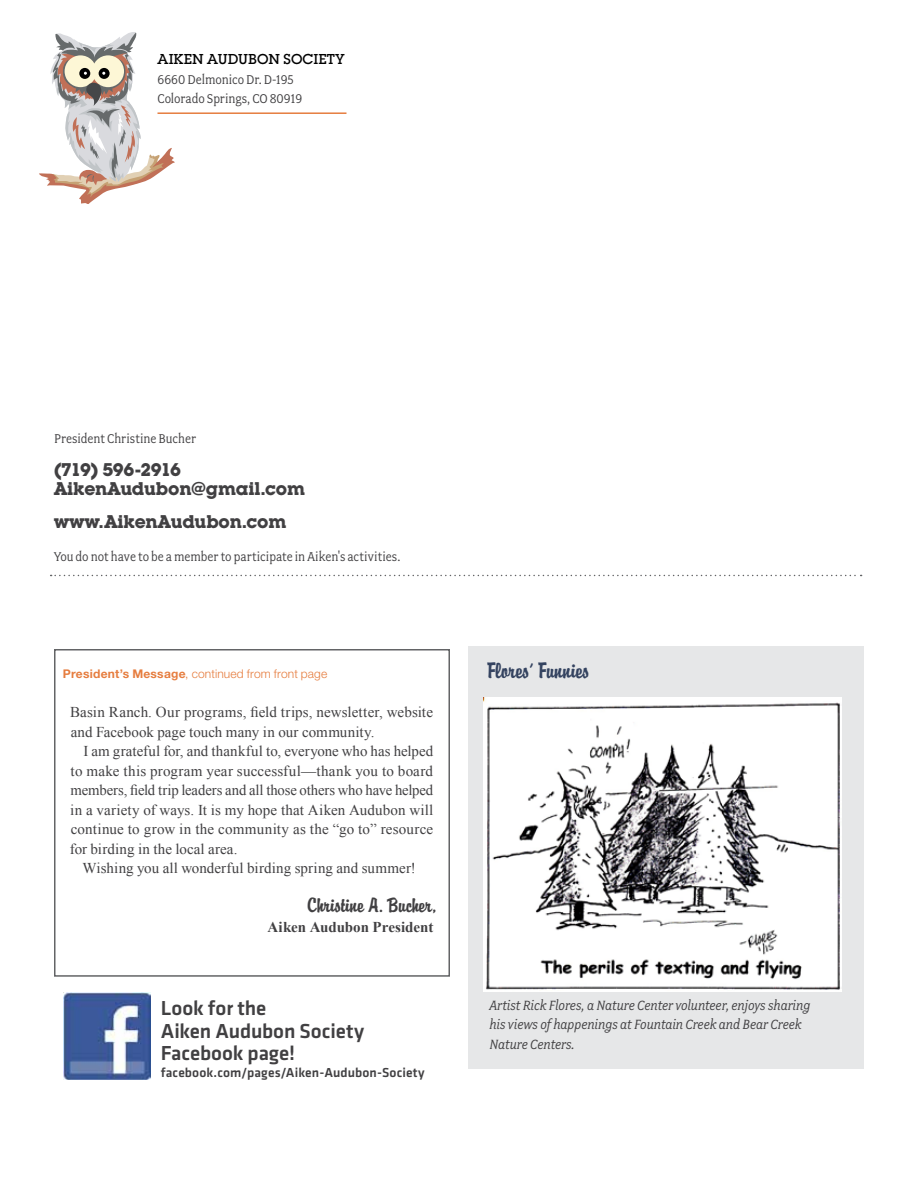
<style>
.page{position:relative;width:918px;height:1188px;background:#fff}
.page>*{position:absolute;margin:0;border:0;box-sizing:border-box;transform-origin:0 0}
.t1{font:500 21px/22.8px "Klavika";letter-spacing:-.005em;color:#414042}
.t2{font:19.5px "Brody";letter-spacing:-.005em;color:#344360}
.t3{font:700 18px/19.5px "Lubalin Graph Std";letter-spacing:-.01em;color:#414042}
.t4{font:18px "Brody";letter-spacing:-.005em;color:#414042}
.t5{font:15px/19.5px "Times New Roman";letter-spacing:.005em;color:#414042}
.t6{font:italic 15px/19.5px "Fairplex Narrow";letter-spacing:-.005em;color:#414042}
.t7{font:700 15px "Times New Roman";color:#414042}
.t8{font:14.25px/19.5px "Fairplex Narrow";color:#414042}
.t9{font:500 14.1px "Lubalin Graph Std";letter-spacing:.01em;color:#000}
.t10{font:500 13.5px "Klavika";letter-spacing:.01em;color:#414042}
.t11{font:300 12px "Helvetica Neue LT Std";letter-spacing:.01em;color:#e67d3f}
.s1{font-weight:700}
</style>
<div class="page">
<hr style="left:158px;top:112px;width:188px;height:2px;background:#e67d3f">
<svg style="left:39px;top:32px;width:136px;height:172px"></svg>
<svg style="left:51px;top:575px;width:811px;height:1px"></svg>
<div style="left:468px;top:647px;width:396px;height:422px;background:#e6e7e8"></div>
<img style="left:64px;top:993px;width:86px;height:86px">
<div style="left:54px;top:649px;width:396px;height:328px;border:2px solid #636466"></div>
<img style="left:484px;top:698px;width:358px;height:294px">
<p class="t9" style="left:158px;top:50px;width:188px">AIKEN AUDUBON SOCIETY</p>
<p class="t8" style="left:158px;top:69px;width:146px">6660 Delmonico Dr. D-195<br>Colorado Springs, CO 80919</p>
<p class="t8" style="left:54px;top:428px;width:144px">President Christine Bucher</p>
<p class="t3" style="left:54px;top:459px;width:252px">(719) 596-2916<br>AikenAudubon@gmail.com</p>
<p class="t3" style="left:54px;top:512px;width:234px">www.AikenAudubon.com</p>
<p class="t8" style="left:54px;top:547px;width:348px">You do not have to be a member to participate in Aiken's activities.</p>
<p class="t11" style="left:63px;top:666px;width:266px"><span class="s1">President’s Message</span>, continued from front page</p>
<p class="t5" style="left:70px;top:702px;width:365px">Basin Ranch. Our programs, field trips, newsletter, website and Facebook page touch many in our community.</p>
<p class="t5" style="left:70px;top:741px;width:365px;text-align:justify;text-indent:14px">I am grateful for, and thankful to, everyone who has helped to make this program year successful—thank you to board members, field trip leaders and all those others who have helped in a variety of ways. It is my hope that Aiken Audubon will continue to grow in the community as the “go to” resource for birding in the local area.</p>
<p class="t5" style="left:82px;top:858px;width:335px">Wishing you all wonderful birding spring and summer!</p>
<p class="t4" style="left:308px;top:894px;width:131px">Christine A. Bucher,</p>
<p class="t7" style="left:267px;top:916px;width:168px">Aiken Audubon President</p>
<h1 class="t1" style="left:161px;top:997px;width:205px">Look for the<br>Aiken Audubon Society<br>Facebook page!</h1>
<p class="t10" style="left:161px;top:1065px;width:265px">facebook.com/pages/Aiken-Audubon-Society</p>
<h2 class="t2" style="left:488px;top:659px;width:104px">Flores’ Funnies</h2>
<p class="t6" style="left:489px;top:995px;width:322px">Artist Rick Flores, a Nature Center volunteer, enjoys sharing his views of happenings at Fountain Creek and Bear Creek<br>Nature Centers.</p>
</div>
